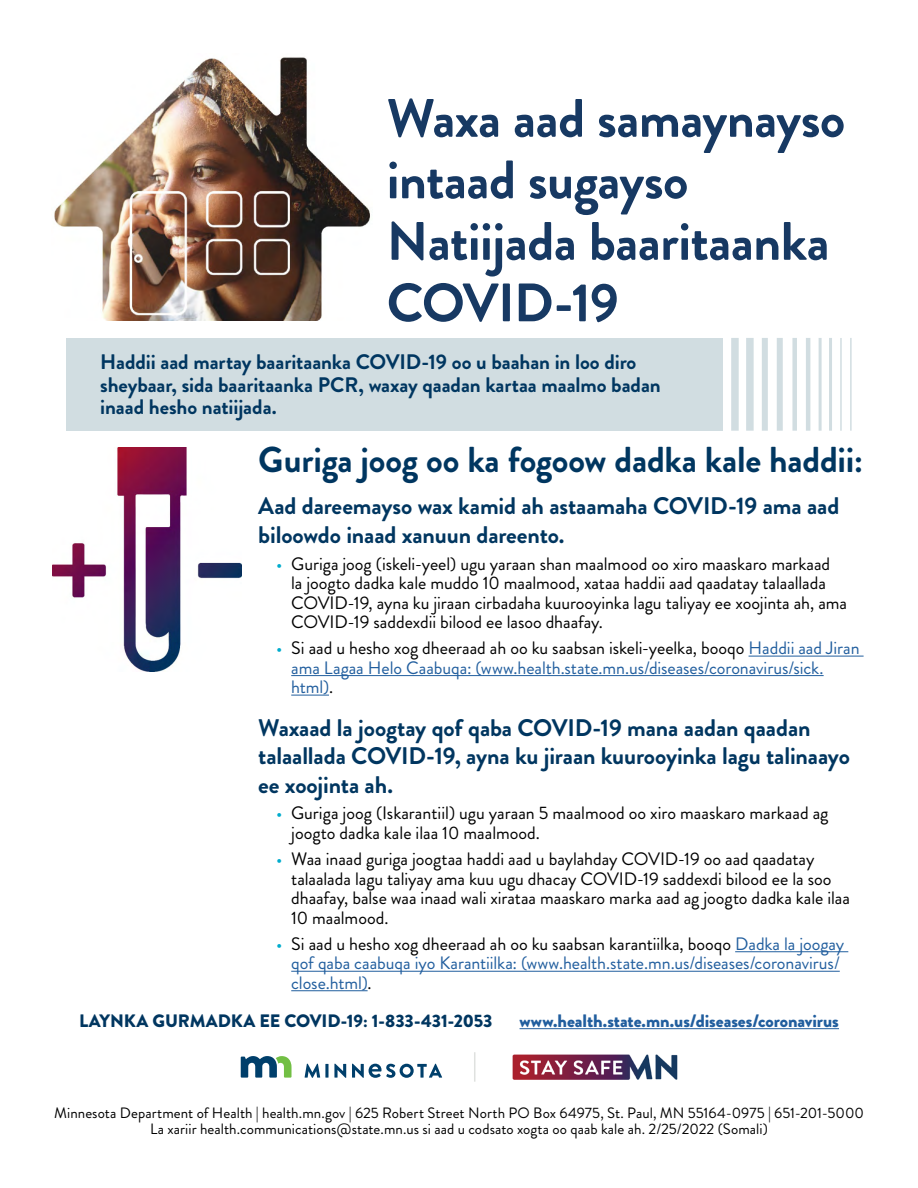
<style>
.page{position:relative;width:918px;height:1188px;background:#fff}
.page>*{position:absolute;margin:0;border:0;box-sizing:border-box;transform-origin:0 0}
.t1{font:700 54px/61.5px "Brandon Grotesque";letter-spacing:-.01em;color:#173963}
.t2{font:700 36px "Brandon Grotesque";letter-spacing:-.005em;color:#003660}
.t3{font:700 24px/28.8px "Brandon Grotesque";letter-spacing:-.005em;color:#003660}
.P2{font:700 21px/22.5px "Brandon Grotesque";letter-spacing:-.005em;color:#003660}
.Bullets{font:18px/19.5px "Brandon Grotesque";letter-spacing:-.005em;color:#000}
.Bullets-2{font:18px/19.5px "Brandon Grotesque";letter-spacing:-.005em;color:#215e9e}
.t4{font:900 18px "Brandon Grotesque";letter-spacing:-.005em;color:#215e9e}
.t5{font:900 18px "Brandon Grotesque";letter-spacing:-.005em;color:#003660}
.body_10{font:15px/16.5px "Brandon Grotesque";letter-spacing:.005em;color:#000;text-align:center}
.s1{color:#00accd}
.s2{color:#000}
</style>
<div class="page">
<div style="left:66px;top:338px;width:657px;height:93px;background:#d1dde1"></div>
<hr style="left:749px;top:656px;width:115px;height:1px;background:#215e9e">
<hr style="left:291px;top:675px;width:533px;height:1px;background:#215e9e">
<hr style="left:291px;top:695px;width:38px;height:1px;background:#215e9e">
<hr style="left:735px;top:951px;width:113px;height:1px;background:#215e9e">
<hr style="left:291px;top:971px;width:549px;height:1px;background:#215e9e">
<hr style="left:291px;top:990px;width:77px;height:1px;background:#215e9e">
<svg style="left:241px;top:1056px;width:51px;height:22px"></svg>
<svg style="left:305px;top:1064px;width:15px;height:14px"></svg>
<svg style="left:325px;top:1064px;width:4px;height:14px"></svg>
<svg style="left:334px;top:1064px;width:12px;height:14px"></svg>
<svg style="left:352px;top:1064px;width:90px;height:14px"></svg>
<hr style="left:474px;top:1052px;width:1px;height:30px;background:#dfe1df">
<img style="left:513px;top:1054px;width:164px;height:26px">
<img style="left:54px;top:57px;width:316px;height:264px">
<img style="left:52px;top:447px;width:189px;height:225px">
<div style="left:731px;top:338px;width:8px;height:93px;background:#d1dde1"></div>
<div style="left:746px;top:338px;width:8px;height:93px;background:#d1dde1"></div>
<div style="left:762px;top:338px;width:6px;height:93px;background:#d1dde1"></div>
<div style="left:777px;top:338px;width:6px;height:93px;background:#d1dde1"></div>
<div style="left:792px;top:338px;width:5px;height:93px;background:#d1dde1"></div>
<hr style="left:806px;top:338px;width:4px;height:93px;background:#d1dde1">
<hr style="left:819px;top:338px;width:3px;height:93px;background:#d1dde1">
<hr style="left:829px;top:338px;width:3px;height:93px;background:#d1dde1">
<hr style="left:840px;top:338px;width:2px;height:93px;background:#d1dde1">
<hr style="left:850px;top:338px;width:2px;height:93px;background:#d1dde1">
<hr style="left:520px;top:1028px;width:319px;height:1px;background:#215e9e">
<h1 class="t1" style="left:387px;top:88px;width:460px">Waxa aad samaynayso intaad sugayso<br>Natiijada baaritaanka<br>COVID-19</h1>
<p class="P2" style="left:100px;top:351px;width:562px">Haddii aad martay baaritaanka COVID-19 oo u baahan in loo diro sheybaar, sida baaritaanka PCR, waxay qaadan kartaa maalmo badan inaad hesho natiijada.</p>
<h2 class="t2" style="left:258px;top:435px;width:607px">Guriga joog oo ka fogoow dadka kale haddii:</h2>
<h3 class="t3" style="left:258px;top:492px;width:583px">Aad dareemayso wax kamid ah astaamaha COVID-19 ama aad biloowdo inaad xanuun dareento.</h3>
<p class="Bullets" style="left:291px;top:554px;width:557px;text-indent:-15px"><span class="s1">•</span> Guriga joog (iskeli-yeel) ugu yaraan shan maalmood oo xiro maaskaro markaad<br>la joogto dadka kale muddo 10 maalmood, xataa haddii aad qaadatay talaallada COVID-19, ayna ku jiraan cirbadaha kuurooyinka lagu taliyay ee xoojinta ah, ama COVID-19 saddexdii bilood ee lasoo dhaafay.</p>
<p class="Bullets-2" style="left:291px;top:639px;width:570px;text-indent:-15px"><span class="s1">•</span> <span class="s2">Si aad u hesho xog dheeraad ah oo ku saabsan iskeli-yeelka, booqo</span> Haddii aad Jiran ama Lagaa Helo Caabuqa: (www.health.state.mn.us/diseases/coronavirus/sick. html)<span class="s2">.</span></p>
<h3 class="t3" style="left:258px;top:713px;width:593px">Waxaad la joogtay qof qaba COVID-19 mana aadan qaadan talaallada COVID-19, ayna ku jiraan kuurooyinka lagu talinaayo ee xoojinta ah.</h3>
<p class="Bullets" style="left:291px;top:804px;width:539px;text-indent:-15px"><span class="s1">•</span> Guriga joog (Iskarantiil) ugu yaraan 5 maalmood oo xiro maaskaro markaad ag joogto dadka kale ilaa 10 maalmood.</p>
<p class="Bullets" style="left:291px;top:850px;width:560px;text-indent:-15px"><span class="s1">•</span> Waa inaad guriga joogtaa haddi aad u baylahday COVID-19 oo aad qaadatay talaalada lagu taliyay ama kuu ugu dhacay COVID-19 saddexdi bilood ee la soo dhaafay, balse waa inaad wali xirataa maaskaro marka aad ag joogto dadka kale ilaa 10 maalmood.</p>
<p class="Bullets-2" style="left:291px;top:934px;width:555px;text-indent:-15px"><span class="s1">•</span> <span class="s2">Si aad u hesho xog dheeraad ah oo ku saabsan karantiilka, booqo</span> Dadka la joogay qof qaba caabuqa iyo Karantiilka: (www.health.state.mn.us/diseases/coronavirus/ close.html)<span class="s2">.</span></p>
<h4 class="t5" style="left:79px;top:1008px;width:415px">LAYNKA GURMADKA EE COVID-19: 1-833-431-2053</h4>
<h4 class="t4" style="left:520px;top:1008px;width:321px">www.health.state.mn.us/diseases/coronavirus</h4>
<p class="body_10" style="left:54px;top:1104px;width:812px">Minnesota Department of Health | health.mn.gov | 625 Robert Street North PO Box 64975, St. Paul, MN 55164-0975 | 651-201-5000<br>La xariir health.communications@state.mn.us si aad u codsato xogta oo qaab kale ah. 2/25/2022 (Somali)</p>
</div>
